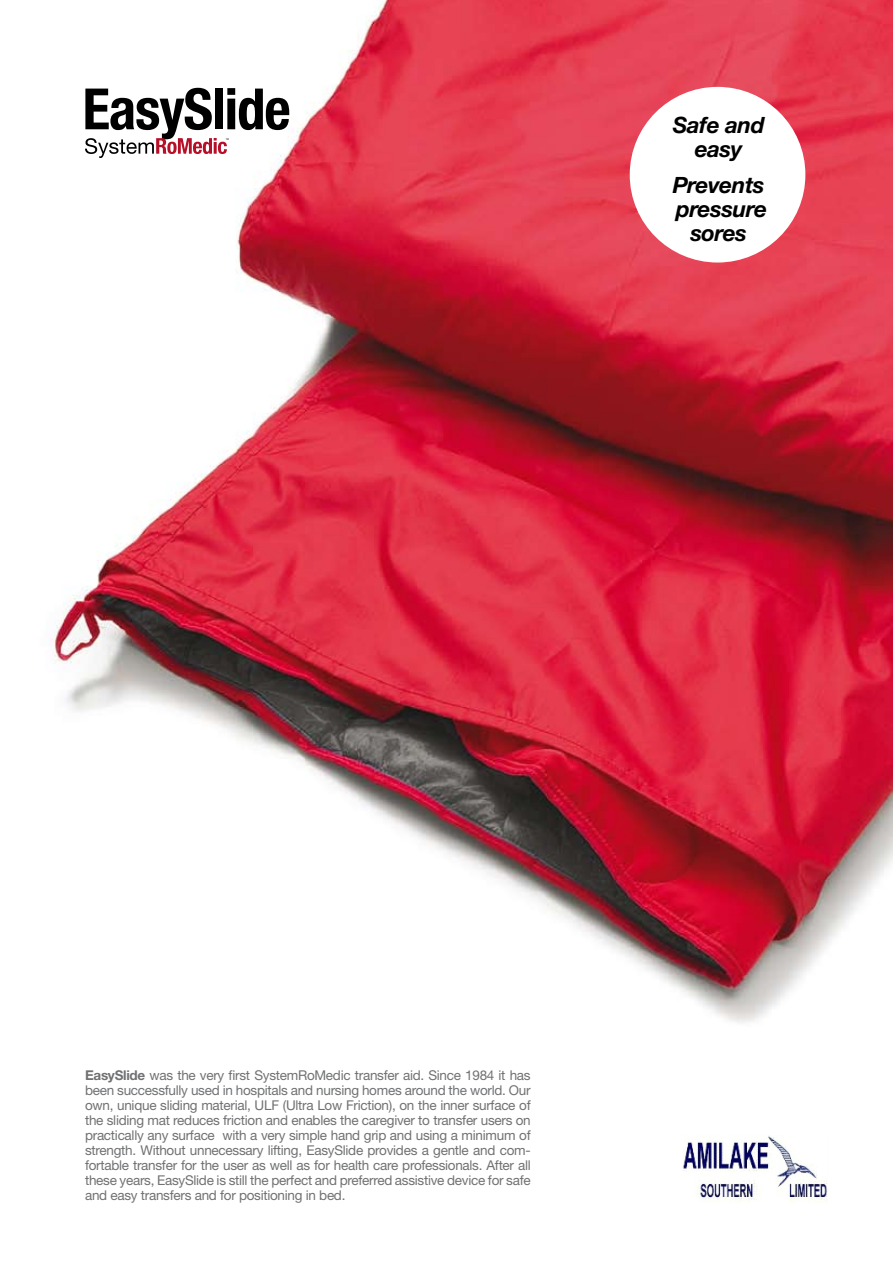
<style>
.page{position:relative;width:893px;height:1263px;background:#fff}
.page>*{position:absolute;margin:0;border:0;box-sizing:border-box;transform-origin:0 0}
.t1{font:700 condensed 57px "Helvetica Neue";letter-spacing:-.02em;color:#000}
.t2{font:italic 700 22.5px/24px "Helvetica Neue";letter-spacing:-.02em;color:#000;text-align:center}
.t3{font:13.5px/15px "Helvetica Neue";letter-spacing:-.02em;color:#707173;text-align:justify}
.s1{font-weight:700}
</style>
<div class="page">
<img style="left:50px;top:0;width:843px;height:1023px">
<div style="left:630px;top:87px;width:175px;height:176px;background:#fff;border-radius:50%"></div>
<svg style="left:85px;top:138px;width:144px;height:20px"></svg>
<img style="left:682px;top:1136px;width:145px;height:64px">
<h1 class="t1" style="left:83px;top:74px;width:210px">EasySlide</h1>
<h2 class="t2" style="left:673px;top:112px;width:93px">Safe and easy</h2>
<h2 class="t2" style="left:673px;top:172px;width:96px">Prevents pressure sores</h2>
<p class="t3" style="left:85px;top:1067px;width:447px"><span class="s1">EasySlide</span> was the very first SystemRoMedic transfer aid. Since 1984 it has been successfully used in hospitals and nursing homes around the world. Our own, unique sliding material, ULF (Ultra Low Friction), on the inner surface of the sliding mat reduces friction and enables the caregiver to transfer users on practically any surface with a very simple hand grip and using a minimum of strength. Without unnecessary lifting, EasySlide provides a gentle and com&shy;fortable transfer for the user as well as for health care professionals. After all these years, EasySlide is still the perfect and preferred assistive device for safe and easy transfers and for positioning in bed.</p>
</div>
